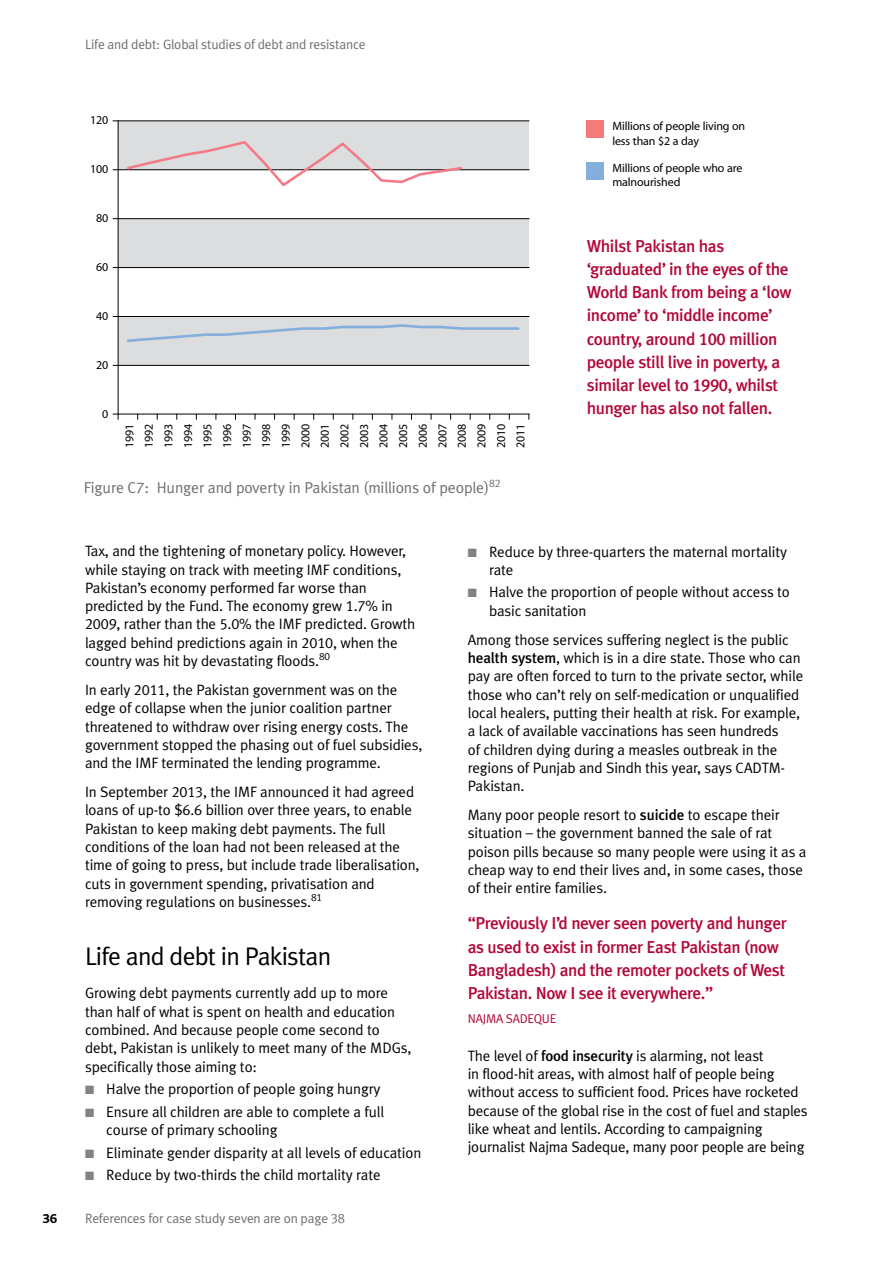
<style>
.page{position:relative;width:893px;height:1263px;background:#fff}
.page>*{position:absolute;margin:0;border:0;box-sizing:border-box;transform-origin:0 0}
.t1{font:25.5px "Meta Plus Normal";letter-spacing:-.03em;color:#000}
.t2{font:500 17.25px/23.2px "Meta Plus";letter-spacing:-.025em;color:#b30838}
.t3{font:15.75px "Meta Plus Normal";letter-spacing:-.01em;color:#6d6e71}
.t4{font:15px/18.3px "Meta Plus Normal";letter-spacing:-.01em;color:#000}
.t5{font:13.5px "Meta Plus Normal";letter-spacing:-.015em;color:#6d6e71}
.t6{font:800 13.5px "Bliss";color:#000}
.t7{font:12.75px "Meta Plus Normal";color:#b30838}
.t8{font:12px/19.5px "Myriad Pro";letter-spacing:-.01em;color:#000;text-align:justify}
.t9{font:12px/15px "Myriad";letter-spacing:-.01em;color:#000}
.s1{font-family:"Meta Plus Normal Caps"}
.s2{font-family:"Meta Plus Medium Caps";font-weight:400}
.s3{color:#808285}
.s4{font-family:"Meta Plus";font-weight:500}
</style>
<div class="page">
<div style="left:587px;top:120px;width:17px;height:17px;background:#f37b7a"></div>
<div style="left:587px;top:163px;width:17px;height:17px;background:#84afdd"></div>
<div style="left:118px;top:316px;width:411px;height:49px;background:#dcddde"></div>
<div style="left:118px;top:219px;width:411px;height:49px;background:#dcddde"></div>
<div style="left:118px;top:121px;width:411px;height:49px;background:#dcddde"></div>
<hr style="left:113px;top:414px;width:416px;height:1px;background:#010101">
<hr style="left:113px;top:365px;width:416px;height:1px;background:#010101">
<hr style="left:113px;top:316px;width:416px;height:1px;background:#010101">
<hr style="left:113px;top:267px;width:416px;height:1px;background:#010101">
<hr style="left:113px;top:218px;width:416px;height:1px;background:#010101">
<hr style="left:113px;top:169px;width:416px;height:1px;background:#010101">
<hr style="left:113px;top:120px;width:416px;height:1px;background:#010101">
<hr style="left:118px;top:121px;width:1px;height:298px;background:#010101">
<svg style="left:125px;top:141px;width:339px;height:46px"></svg>
<svg style="left:127px;top:324px;width:393px;height:18px"></svg>
<p class="t6" style="left:43px;top:1211px;width:16px">36</p>
<p class="t5" style="left:85px;top:36px;width:282px">Life and debt: Global studies of debt and resistance</p>
<p class="t8" style="left:90px;top:110px;width:20px">120</p>
<p class="t8" style="left:90px;top:159px;width:20px">100</p>
<p class="t8" style="left:96px;top:208px;width:14px">80</p>
<p class="t8" style="left:96px;top:257px;width:14px">60</p>
<p class="t8" style="left:96px;top:306px;width:14px">40</p>
<p class="t8" style="left:96px;top:355px;width:14px">20</p>
<p class="t8" style="left:102px;top:404px;width:8px">0</p>
<p class="t8" style="left:120px;top:448px;width:26px;rotate:-90deg">1991<br>1992<br>1993<br>1994<br>1995<br>1996<br>1997<br>1998<br>1999<br>2000<br>2001<br>2002<br>2003<br>2004<br>2005<br>2006<br>2007<br>2008<br>2009<br>2010<br>2011</p>
<p class="t3" style="left:84px;top:478px;width:418px">Figure C<span class="s1">7</span>: Hunger and poverty in Pakistan (millions of people)<sup>82</sup></p>
<p class="t9" style="left:612px;top:119px;width:134px">Millions of people living on less than $2 a day</p>
<p class="t9" style="left:612px;top:162px;width:132px;line-height:13.5px">Millions of people who are malnourished</p>
<p class="t2" style="left:587px;top:234px;width:206px">Whilst Pakistan has ‘graduated’ in the eyes of the<br>World Bank from being a ‘low income’ to ‘middle income’ country, around <span class="s2">100</span> million people still live in poverty, a similar level to <span class="s2">1990</span>, whilst hunger has also not fallen.</p>
<p class="t4" style="left:85px;top:542px;width:332px">Tax, and the tightening of monetary policy. However, while staying on track with meeting IMF conditions, Pakistan’s economy performed far worse than predicted by the Fund. The economy grew <span class="s1">1</span>.<span class="s1">7</span>% in <span class="s1">2009</span>, rather than the <span class="s1">5</span>.<span class="s1">0</span>% the IMF predicted. Growth lagged behind predictions again in <span class="s1">2010</span>, when the country was hit by devastating floods.<sup>80</sup></p>
<p class="t4" style="left:85px;top:680px;width:339px">In early <span class="s1">2011</span>, the Pakistan government was on the edge of collapse when the junior coalition partner threatened to withdraw over rising energy costs. The government stopped the phasing out of fuel subsidies, and the IMF terminated the lending programme.</p>
<p class="t4" style="left:85px;top:782px;width:336px">In September <span class="s1">2013</span>, the IMF announced it had agreed loans of up-to $<span class="s1">6</span>.<span class="s1">6</span> billion over three years, to enable Pakistan to keep making debt payments. The full conditions of the loan had not been released at the time of going to press, but include trade liberalisation, cuts in government spending, privatisation and removing regulations on businesses.<sup>81</sup></p>
<h1 class="t1" style="left:85px;top:941px;width:248px">Life and debt in Pakistan</h1>
<p class="t4" style="left:85px;top:984px;width:328px">Growing debt payments currently add up to more than half of what is spent on health and education combined. And because people come second to debt, Pakistan is unlikely to meet many of the MDGs, specifically those aiming to:</p>
<p class="t4" style="left:85px;top:1079px;width:297px"><span class="s3">■</span> Halve the proportion of people going hungry</p>
<p class="t4" style="left:106px;top:1102px;width:279px;text-indent:-21px"><span class="s3">■</span> Ensure all children are able to complete a full course of primary schooling</p>
<p class="t4" style="left:85px;top:1143px;width:338px"><span class="s3">■</span> Eliminate gender disparity at all levels of education</p>
<p class="t4" style="left:85px;top:1165px;width:297px"><span class="s3">■</span> Reduce by two-thirds the child mortality rate</p>
<p class="t5" style="left:85px;top:1210px;width:262px">References for case study seven are on page <span class="s1">38</span></p>
<p class="t4" style="left:489px;top:542px;width:299px;text-indent:-21px"><span class="s3">■</span> Reduce by three-quarters the maternal mortality rate</p>
<p class="t4" style="left:489px;top:583px;width:302px;text-indent:-21px"><span class="s3">■</span> Halve the proportion of people without access to basic sanitation</p>
<p class="t4" style="left:468px;top:630px;width:337px">Among those services suffering neglect is the public <span class="s4">health system</span>, which is in a dire state. Those who can pay are often forced to turn to the private sector, while those who can’t rely on self-medication or unqualified local healers, putting their health at risk. For example, a lack of available vaccinations has seen hundreds<br>of children dying during a measles outbreak in the regions of Punjab and Sindh this year, says CADTM-Pakistan.</p>
<p class="t4" style="left:468px;top:805px;width:340px">Many poor people resort to <span class="s4">suicide</span> to escape their situation – the government banned the sale of rat poison pills because so many people were using it as a cheap way to end their lives and, in some cases, those of their entire families.</p>
<p class="t2" style="left:468px;top:911px;width:320px">“Previously I’d never seen poverty and hunger as used to exist in former East Pakistan (now Bangladesh) and the remoter pockets of West Pakistan. Now I see it everywhere.”</p>
<p class="t7" style="left:468px;top:1011px;width:16px">Najma</p>
<p class="t7" style="left:506px;top:1011px;width:16px">Sadeque</p>
<p class="t4" style="left:468px;top:1046px;width:341px">The level of <span class="s4">food insecurity</span> is alarming, not least<br>in flood-hit areas, with almost half of people being without access to sufficient food. Prices have rocketed because of the global rise in the cost of fuel and staples like wheat and lentils. According to campaigning journalist Najma Sadeque, many poor people are being</p>
</div>
